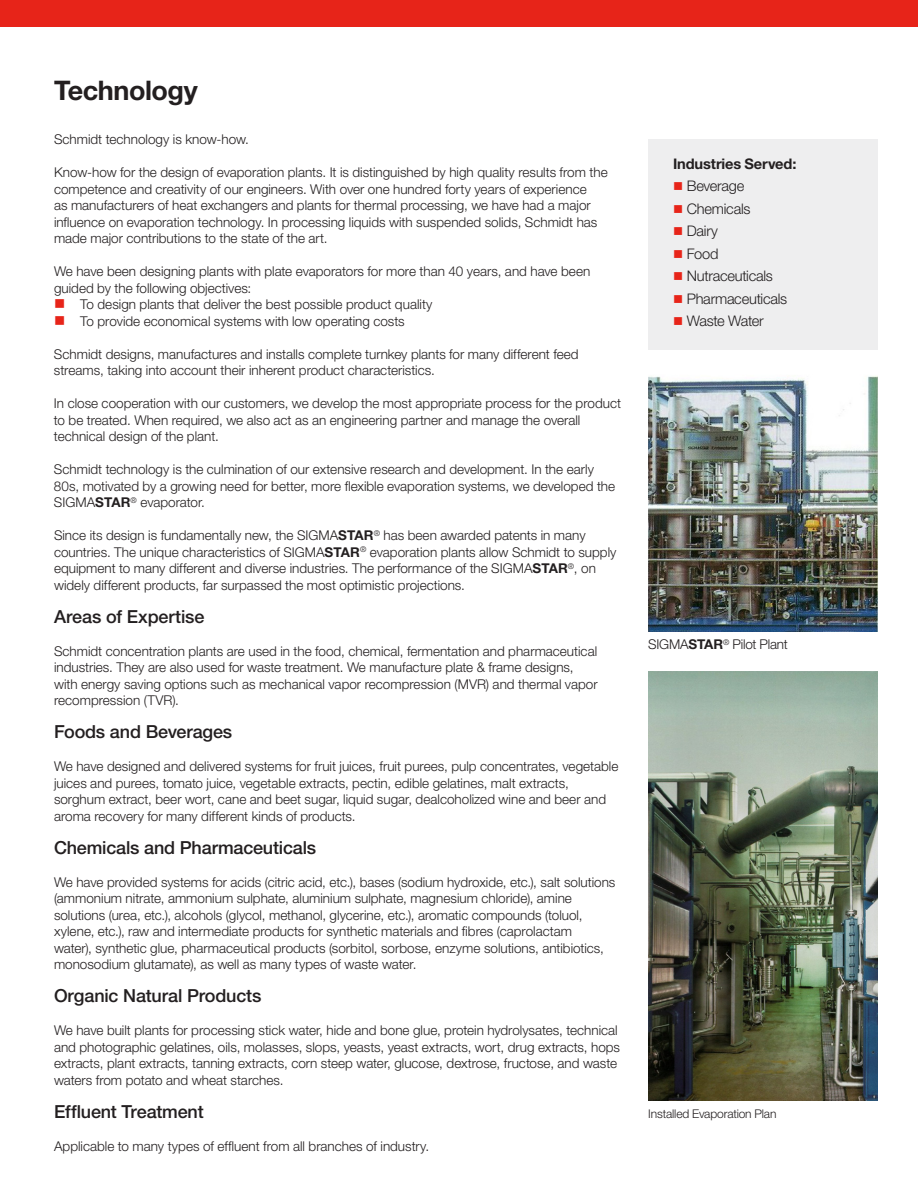
<style>
.page{position:relative;width:918px;height:1188px;background:#fff}
.page>*{position:absolute;margin:0;border:0;box-sizing:border-box;transform-origin:0 0}
.Sub_Head{font:700 27px "Helvetica Neue LT Std";letter-spacing:-.02em;color:#231f20}
.t1{font:500 18px "Helvetica Neue LT Std";letter-spacing:-.01em;color:#231f20}
.Callout_Box_Copy{font:300 14.7px "Helvetica Neue LT Std";letter-spacing:-.02em;color:#231f20}
.Callout_Box_Copy-2{font:700 14.7px "Helvetica Neue LT Std";letter-spacing:-.01em;color:#231f20}
.Callout_Box_Copy-3{font:300 13.5px/16.5px "Helvetica Neue LT Std";color:#231f20}
.Callout_Box_Copy-4{font:300 13.5px "Helvetica Neue LT Std";letter-spacing:-.02em;color:#231f20}
.Callout_Box_Copy-5{font:300 12px "Helvetica Neue LT Std";letter-spacing:-.015em;color:#231f20}
.s1{color:#e72419}
.s2{font-weight:700}
</style>
<div class="page">
<img style="left:648px;top:376px;width:230px;height:255px">
<img style="left:648px;top:672px;width:230px;height:429px">
<div style="left:0;top:0;width:918px;height:27px;background:#e72419"></div>
<div style="left:648px;top:139px;width:230px;height:211px;background:#eeeeef"></div>
<p class="Sub_Head" style="left:54px;top:74px;width:145px">Technology</p>
<p class="Callout_Box_Copy-3" style="left:54px;top:131px;width:197px">Schmidt technology is know-how.</p>
<p class="Callout_Box_Copy-3" style="left:54px;top:164px;width:555px">Know-how for the design of evaporation plants. It is distinguished by high quality results from the competence and creativity of our engineers. With over one hundred forty years of experience<br>as manufacturers of heat exchangers and plants for thermal processing, we have had a major influence on evaporation technology. In processing liquids with suspended solids, Schmidt has made major contributions to the state of the art.</p>
<p class="Callout_Box_Copy-3" style="left:54px;top:263px;width:538px">We have been designing plants with plate evaporators for more than 40 years, and have been guided by the following objectives:</p>
<p class="Callout_Box_Copy-3" style="left:54px;top:296px;width:380px"><span class="s1">■</span> To design plants that deliver the best possible product quality</p>
<p class="Callout_Box_Copy-3" style="left:54px;top:312px;width:352px"><span class="s1">■</span> To provide economical systems with low operating costs</p>
<p class="Callout_Box_Copy-3" style="left:54px;top:345px;width:526px">Schmidt designs, manufactures and installs complete turnkey plants for many different feed streams, taking into account their inherent product characteristics.</p>
<p class="Callout_Box_Copy-3" style="left:54px;top:395px;width:569px">In close cooperation with our customers, we develop the most appropriate process for the product to be treated. When required, we also act as an engineering partner and manage the overall technical design of the plant.</p>
<p class="Callout_Box_Copy-3" style="left:54px;top:461px;width:563px">Schmidt technology is the culmination of our extensive research and development. In the early<br>80s, motivated by a growing need for better, more flexible evaporation systems, we developed the<br>SIGMA<span class="s2">STAR</span><sup>®</sup> evaporator.</p>
<p class="Callout_Box_Copy-3" style="left:54px;top:527px;width:564px">Since its design is fundamentally new, the SIGMA<span class="s2">STAR</span><sup>®</sup> has been awarded patents in many countries. The unique characteristics of SIGMA<span class="s2">STAR</span><sup>®</sup> evaporation plants allow Schmidt to supply equipment to many different and diverse industries. The performance of the SIGMA<span class="s2">STAR</span><sup>®</sup>, on widely different products, far surpassed the most optimistic projections.</p>
<p class="t1" style="left:54px;top:606px;width:152px">Areas of Expertise</p>
<p class="Callout_Box_Copy-3" style="left:54px;top:642px;width:545px">Schmidt concentration plants are used in the food, chemical, fermentation and pharmaceutical industries. They are also used for waste treatment. We manufacture plate &amp; frame designs, with energy saving options such as mechanical vapor recompression (MVR) and thermal vapor recompression (TVR).</p>
<p class="t1" style="left:54px;top:721px;width:180px">Foods and Beverages</p>
<p class="Callout_Box_Copy-3" style="left:54px;top:758px;width:566px">We have designed and delivered systems for fruit juices, fruit purees, pulp concentrates, vegetable juices and purees, tomato juice, vegetable extracts, pectin, edible gelatines, malt extracts, sorghum extract, beer wort, cane and beet sugar, liquid sugar, dealcoholized wine and beer and aroma recovery for many different kinds of products.</p>
<p class="t1" style="left:54px;top:837px;width:264px">Chemicals and Pharmaceuticals</p>
<p class="Callout_Box_Copy-3" style="left:54px;top:873px;width:563px">We have provided systems for acids (citric acid, etc.), bases (sodium hydroxide, etc.), salt solutions (ammonium nitrate, ammonium sulphate, aluminium sulphate, magnesium chloride), amine solutions (urea, etc.), alcohols (glycol, methanol, glycerine, etc.), aromatic compounds (toluol, xylene, etc.), raw and intermediate products for synthetic materials and fibres (caprolactam<br>water), synthetic glue, pharmaceutical products (sorbitol, sorbose, enzyme solutions, antibiotics, monosodium glutamate), as well as many types of waste water.</p>
<p class="t1" style="left:54px;top:985px;width:209px">Organic Natural Products</p>
<p class="Callout_Box_Copy-3" style="left:54px;top:1022px;width:568px">We have built plants for processing stick water, hide and bone glue, protein hydrolysates, technical and photographic gelatines, oils, molasses, slops, yeasts, yeast extracts, wort, drug extracts, hops extracts, plant extracts, tanning extracts, corn steep water, glucose, dextrose, fructose, and waste waters from potato and wheat starches.</p>
<p class="t1" style="left:54px;top:1101px;width:151px">Effluent Treatment</p>
<p class="Callout_Box_Copy-3" style="left:54px;top:1137px;width:377px">Applicable to many types of effluent from all branches of industry.</p>
<p class="Callout_Box_Copy-2" style="left:673px;top:154px;width:125px">Industries Served:</p>
<p class="Callout_Box_Copy" style="left:673px;top:177px;width:73px"><span class="s1">■</span> Beverage</p>
<p class="Callout_Box_Copy" style="left:673px;top:200px;width:79px"><span class="s1">■</span> Chemicals</p>
<p class="Callout_Box_Copy" style="left:673px;top:222px;width:46px"><span class="s1">■</span> Dairy</p>
<p class="Callout_Box_Copy" style="left:673px;top:245px;width:47px"><span class="s1">■</span> Food</p>
<p class="Callout_Box_Copy" style="left:673px;top:267px;width:101px"><span class="s1">■</span> Nutraceuticals</p>
<p class="Callout_Box_Copy" style="left:673px;top:290px;width:116px"><span class="s1">■</span> Pharmaceuticals</p>
<p class="Callout_Box_Copy" style="left:673px;top:312px;width:92px"><span class="s1">■</span> Waste Water</p>
<p class="Callout_Box_Copy-4" style="left:648px;top:636px;width:141px">SIGMA<span class="s2">STAR</span><sup>®</sup> Pilot Plant</p>
<p class="Callout_Box_Copy-5" style="left:648px;top:1106px;width:130px">Installed Evaporation Plan</p>
</div>
